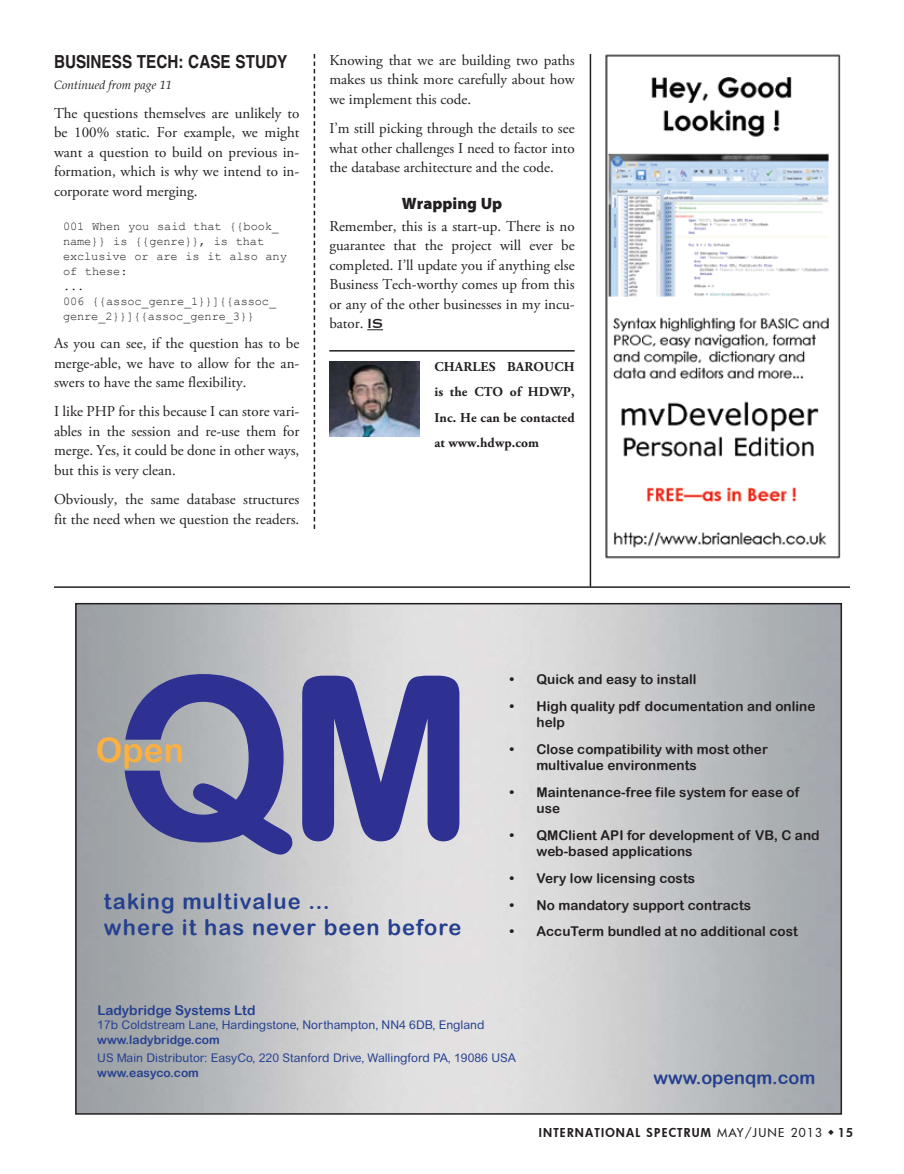
<style>
.page{position:relative;width:904px;height:1174px;background:#fff}
.page>*{position:absolute;margin:0;border:0;box-sizing:border-box;transform-origin:0 0}
.t1{font:225px "Arial Rounded MT Bold";color:#2e3192}
.t2{font:33.75px "Arial Rounded MT Bold";color:#fbb040}
.t3{font:21.9px/26.2px "Arial Rounded MT Bold";letter-spacing:.05em;color:#25408f}
.t4{font:700 18px "Helvetica";color:#231f20;scale:.85 1}
.t5{font:18px "Arial Rounded MT Bold";color:#25408f}
.t6{font:900 16.5px "Myriad Pro";color:#231f20}
.t7{font:15px/19.5px "Adobe Garamond Pro";color:#231f20;text-align:justify}
.t8{font:13.5px/16.2px "Arial Rounded MT Bold";letter-spacing:.005em;color:#231f20}
.t9{font:700 13.5px/25.5px "Adobe Garamond Pro";letter-spacing:.01em;color:#231f20;text-align:justify}
.t10{font:13.5px "Arial Rounded MT Bold";color:#25408f}
.t11{font:12px/15px "Courier New";letter-spacing:-.01em;color:#231f20}
.t12{font:12px "Arial Rounded MT Std";color:#25408f}
.t13{font:800 12px "Futura";letter-spacing:.1em;color:#231f20}
.t14{font:12px "Arial Rounded MT Bold";color:#25408f}
.t15{font:italic 12px "Palatino";color:#231f20}
.s1{font-family:"Copperplate Thirty One AB"}
.s2{font-weight:500}
</style>
<div class="page">
<svg style="left:367px;top:329px;width:16px;height:1px"></svg>
<img style="left:605px;top:54px;width:236px;height:505px">
<svg style="left:124px;top:673px;width:169px;height:182px"></svg>
<svg style="left:301px;top:675px;width:159px;height:167px"></svg>
<hr style="left:54px;top:586px;width:796px;height:2px;background:#231f20">
<hr style="left:590px;top:54px;width:1px;height:533px;background:#231f20">
<img style="left:329px;top:361px;width:90px;height:76px">
<hr style="left:329px;top:350px;width:246px;height:2px;background:#231f20">
<svg style="left:314px;top:54px;width:1px;height:475px"></svg>
<p class="t4" style="left:54px;top:51px;width:276px">BUSINESS TECH: CASE STUDY</p>
<p class="t15" style="left:54px;top:78px;width:119px">Continued from page 11</p>
<p class="t7" style="left:54px;top:104px;width:247px">The questions themselves are unlikely to be 100% static. For example, we might want a question to build on previous in&shy;formation, which is why we intend to in&shy;corporate word merging.</p>
<p class="t11" style="left:63px;top:218px;width:225px">001 When you said that {{book_ name}} is {{genre}}, is that exclusive or are is it also any of these:<br>...<br>006 {{assoc_genre_1}}]{{assoc_ genre_2}}]{{assoc_genre_3}}</p>
<p class="t7" style="left:54px;top:334px;width:247px">As you can see, if the question has to be merge-able, we have to allow for the an&shy;swers to have the same flexibility.</p>
<p class="t7" style="left:54px;top:402px;width:247px">I like PHP for this because I can store vari&shy;ables in the session and re-use them for merge. Yes, it could be done in other ways, but this is very clean.</p>
<p class="t7" style="left:54px;top:490px;width:247px">Obviously, the same database structures fit the need when we question the readers.</p>
<p class="t7" style="left:329px;top:51px;width:247px">Knowing that we are building two paths makes us think more carefully about how we implement this code.</p>
<p class="t7" style="left:329px;top:119px;width:247px">I’m still picking through the details to see what other challenges I need to factor into the database architecture and the code.</p>
<p class="t6" style="left:402px;top:193px;width:102px">Wrapping Up</p>
<p class="t7" style="left:329px;top:217px;width:247px">Remember, this is a start-up. There is no guarantee that the project will ever be completed. I’ll update you if anything else Business Tech-worthy comes up from this or any of the other businesses in my incu&shy;bator. <span class="s1">is</span></p>
<p class="t9" style="left:434px;top:354px;width:142px">Charles Barou ch is the CTO of HDWP, Inc. He can be contacted at www.hdwp.com</p>
<h1 class="t1" style="left:287px;top:625px;width:189px">M</h1>
<p class="t8" style="left:509px;top:671px;width:189px">• Quick and easy to install</p>
<p class="t8" style="left:536px;top:698px;width:280px;text-indent:-27px">• High quality pdf documentation and online help</p>
<p class="t8" style="left:536px;top:741px;width:233px;text-indent:-27px">• Close compatibility with most other multivalue environments</p>
<p class="t8" style="left:536px;top:784px;width:264px;text-indent:-27px">• Maintenance-free file system for ease of use</p>
<p class="t8" style="left:536px;top:827px;width:285px;text-indent:-27px">• QMClient API for development of VB, C and web-based applications</p>
<p class="t8" style="left:509px;top:870px;width:187px">• Very low licensing costs</p>
<p class="t8" style="left:509px;top:897px;width:243px">• No mandatory support contracts</p>
<p class="t8" style="left:509px;top:923px;width:290px">• AccuTerm bundled at no additional cost</p>
<h2 class="t2" style="left:96px;top:730px;width:90px">Open</h2>
<h3 class="t3" style="left:104px;top:888px;width:359px">taking multivalue …<br>where it has never been before</h3>
<p class="t10" style="left:97px;top:1002px;width:160px">Ladybridge Systems Ltd</p>
<p class="t12" style="left:97px;top:1018px;width:389px">17b Coldstream Lane, Hardingstone, Northampton, NN4 6DB, England</p>
<p class="t14" style="left:97px;top:1032px;width:124px">www.ladybridge.com</p>
<p class="t12" style="left:97px;top:1051px;width:420px">US Main Distributor: EasyCo, 220 Stanford Drive, Wallingford PA, 19086 USA</p>
<p class="t14" style="left:97px;top:1065px;width:103px">www.easyco.com</p>
<p class="t5" style="left:653px;top:1067px;width:163px">www.openqm.com</p>
<p class="t13" style="left:539px;top:1124px;width:316px">INTERNATIONAL SPECTRUM <span class="s2">MAY/JUNE 2013</span> ◆ 15</p>
</div>
